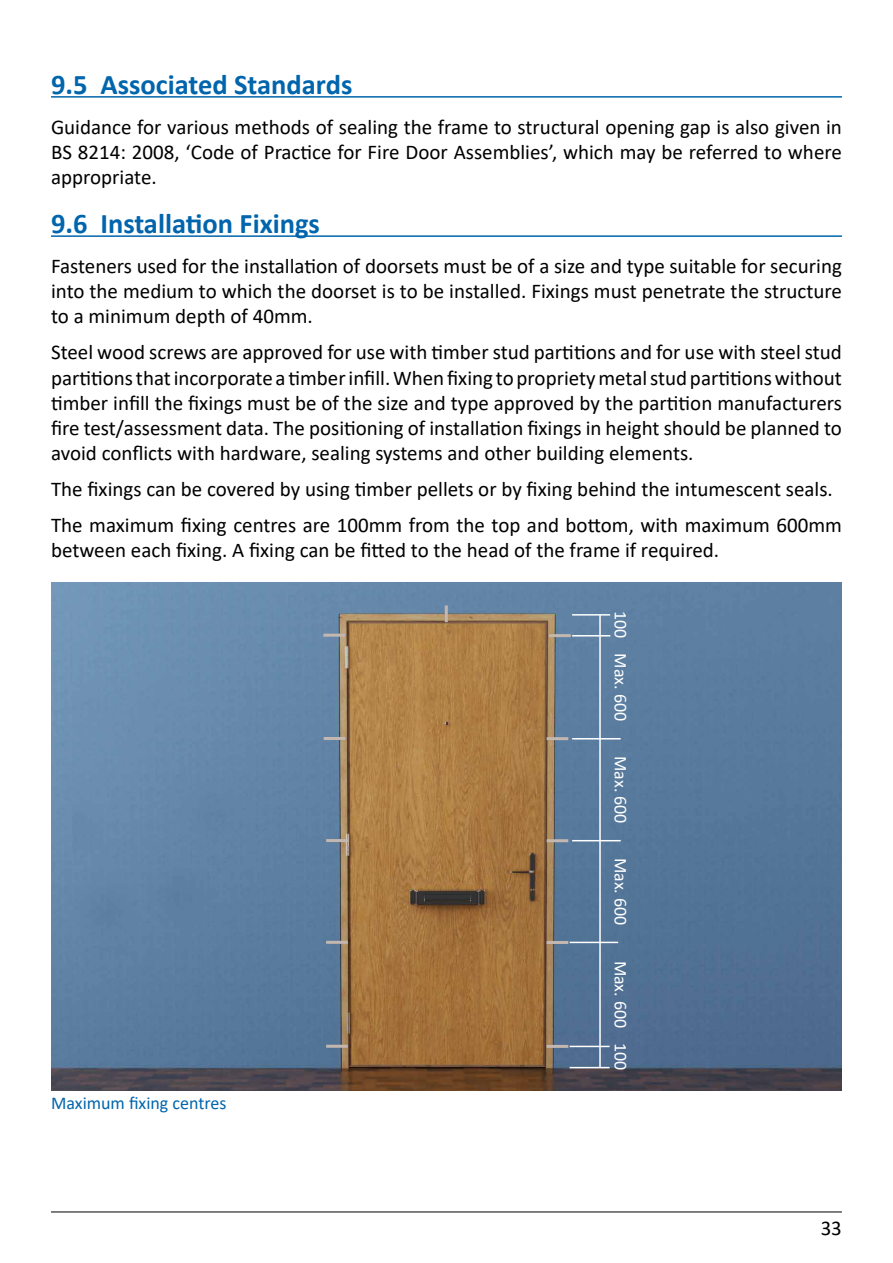
<style>
.page{position:relative;width:893px;height:1263px;background:#fff}
.page>*{position:absolute;margin:0;border:0;box-sizing:border-box;transform-origin:0 0}
.t1{font:700 28.5px "Calibri";color:#0065ac}
.t2{font:21px/25.2px "Calibri";color:#000;text-align:justify}
.t3{font:18px "Calibri";color:#fff}
.t4{font:18px "Calibri";color:#0065ac}
</style>
<div class="page">
<hr style="left:51px;top:1211px;width:791px;height:1px;background:#000">
<hr style="left:51px;top:235px;width:791px;height:2px;background:#0065ac">
<img style="left:51px;top:582px;width:791px;height:508px">
<hr style="left:547px;top:1045px;width:21px;height:3px;background:#c3b7b0">
<hr style="left:326px;top:1045px;width:22px;height:3px;background:#c3b7b0">
<hr style="left:549px;top:634px;width:22px;height:3px;background:#c3b7b0">
<hr style="left:323px;top:634px;width:22px;height:3px;background:#c3b7b0">
<hr style="left:547px;top:941px;width:21px;height:3px;background:#c3b7b0">
<hr style="left:326px;top:941px;width:22px;height:3px;background:#c3b7b0">
<hr style="left:547px;top:839px;width:21px;height:3px;background:#c3b7b0">
<hr style="left:326px;top:839px;width:22px;height:3px;background:#c3b7b0">
<hr style="left:547px;top:737px;width:21px;height:3px;background:#c3b7b0">
<hr style="left:324px;top:737px;width:21px;height:3px;background:#c3b7b0">
<hr style="left:570px;top:1067px;width:40px;height:1px;background:#fff">
<hr style="left:570px;top:1046px;width:40px;height:1px;background:#fff">
<hr style="left:570px;top:942px;width:48px;height:1px;background:#fff">
<hr style="left:572px;top:840px;width:49px;height:1px;background:#fff">
<hr style="left:572px;top:635px;width:38px;height:1px;background:#fff">
<hr style="left:572px;top:738px;width:49px;height:1px;background:#fff">
<hr style="left:572px;top:614px;width:38px;height:2px;background:#fff">
<hr style="left:599px;top:615px;width:2px;height:452px;background:#fff">
<hr style="left:445px;top:605px;width:3px;height:17px;background:#c3b7b0">
<hr style="left:51px;top:96px;width:791px;height:2px;background:#0065ac">
<h1 class="t1" style="left:51px;top:64px;width:303px">9.5 Associated Standards</h1>
<p class="t2" style="left:51px;top:114px;width:792px">Guidance for various methods of sealing the frame to structural opening gap is also given in BS 8214: 2008, ‘Code of Practice for Fire Door Assemblies’, which may be referred to where appropriate.</p>
<h1 class="t1" style="left:51px;top:203px;width:270px">9.6 Installation Fixings</h1>
<p class="t2" style="left:51px;top:253px;width:792px">Fasteners used for the installation of doorsets must be of a size and type suitable for securing into the medium to which the doorset is to be installed. Fixings must penetrate the structure to a minimum depth of 40mm.</p>
<p class="t2" style="left:51px;top:339px;width:792px">Steel wood screws are approved for use with timber stud partitions and for use with steel stud partitions that incorporate a timber infill. When fixing to propriety metal stud partitions without timber infill the fixings must be of the size and type approved by the partition manufacturers fire test/assessment data. The positioning of installation fixings in height should be planned to avoid conflicts with hardware, sealing systems and other building elements.</p>
<p class="t2" style="left:51px;top:471px;width:792px;line-height:36px">The fixings can be covered by using timber pellets or by fixing behind the intumescent seals.<br>The maximum fixing centres are 100mm from the top and bottom, with maximum 600mm</p>
<p class="t2" style="left:51px;top:537px;width:670px">between each fixing. A fixing can be fitted to the head of the frame if required.</p>
<p class="t3" style="left:633px;top:611px;width:29px;rotate:90deg">100</p>
<p class="t3" style="left:633px;top:653px;width:69px;rotate:90deg">Max. 600</p>
<p class="t3" style="left:633px;top:756px;width:69px;rotate:90deg">Max. 600</p>
<p class="t3" style="left:633px;top:858px;width:69px;rotate:90deg">Max. 600</p>
<p class="t3" style="left:633px;top:960px;width:69px;rotate:90deg">Max. 600</p>
<p class="t4" style="left:51px;top:1090px;width:177px">Maximum fixing centres</p>
<p class="t3" style="left:633px;top:1043px;width:29px;rotate:90deg">100</p>
<p class="t2" style="left:821px;top:1215px;width:23px">33</p>
</div>
